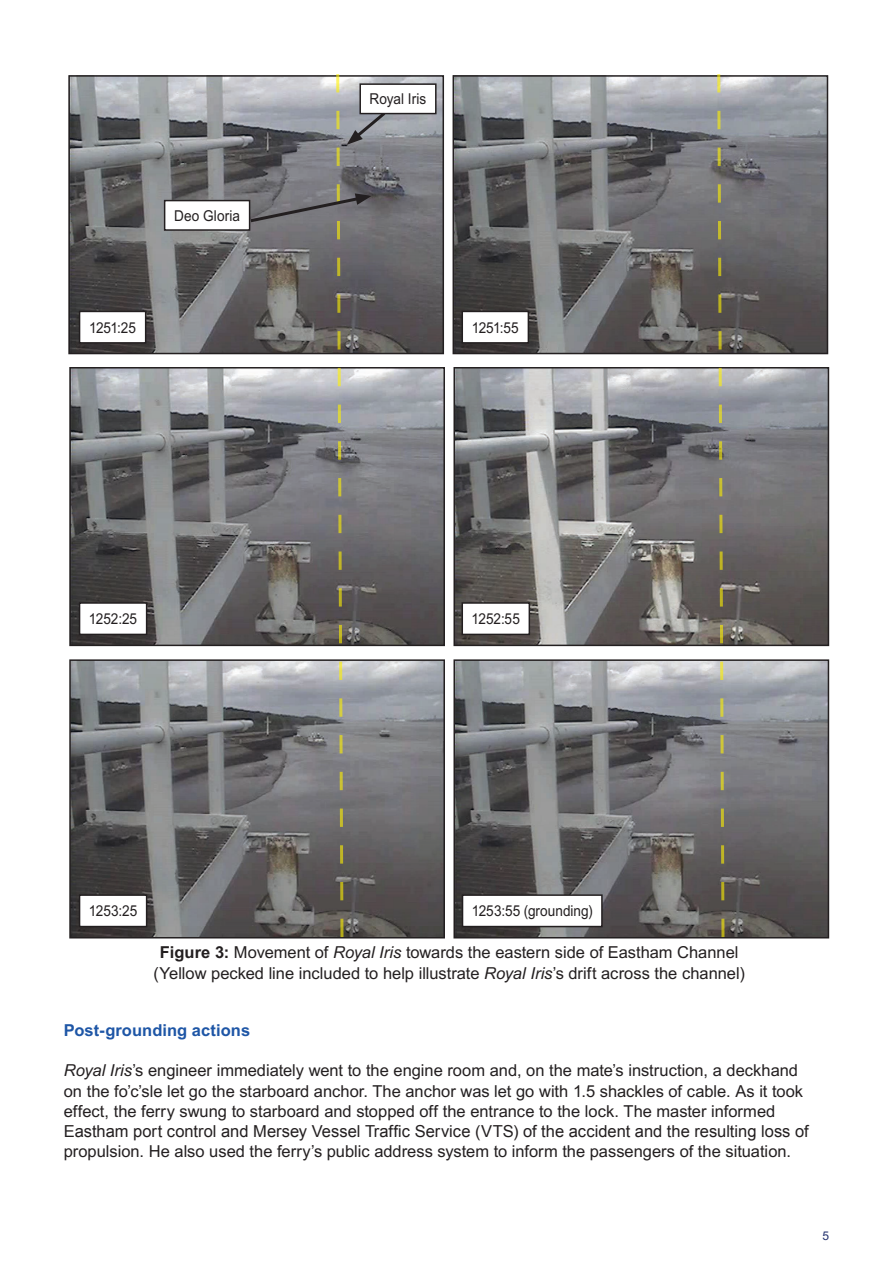
<style>
.page{position:relative;width:893px;height:1263px;background:#fff}
.page>*{position:absolute;margin:0;border:0;box-sizing:border-box;transform-origin:0 0}
._3_0_Main_Body_Text{font:16.5px/20.2px "Arial MT2";color:#231f20}
.Figure_Caption{font:16.5px/21px "Arial MT2";letter-spacing:-.005em;color:#231f20;text-align:center}
._2_1_Sub_Header{font:16.5px "Arial Bold MT2";letter-spacing:.005em;color:#1e56a6}
.Label{font:15px "Arial MT2";color:#231f20;scale:.91 1}
.t1{font:12px "Arial MT2";color:#24326f}
.s1{font-family:"Arial Bold MT2"}
.s2{font-family:"Arial";font-style:italic}
.s3{font-family:"Arial"}
</style>
<div class="page">
<img style="left:71px;top:78px;width:370px;height:273px">
<div style="left:68px;top:75px;width:376px;height:279px;border:2px solid #231f20"></div>
<img style="left:456px;top:78px;width:369px;height:273px">
<div style="left:453px;top:75px;width:375px;height:279px;border:2px solid #231f20"></div>
<img style="left:72px;top:370px;width:370px;height:273px">
<div style="left:69px;top:367px;width:376px;height:279px;border:2px solid #231f20"></div>
<img style="left:456px;top:370px;width:370px;height:273px">
<div style="left:453px;top:367px;width:376px;height:279px;border:2px solid #231f20"></div>
<img style="left:72px;top:662px;width:370px;height:273px">
<div style="left:69px;top:659px;width:376px;height:279px;border:2px solid #231f20"></div>
<img style="left:456px;top:662px;width:370px;height:273px">
<div style="left:453px;top:659px;width:376px;height:279px;border:2px solid #231f20"></div>
<svg style="left:716px;top:74px;width:10px;height:864px;background:#85836f"></svg>
<div style="left:80px;top:311px;width:66px;height:32px;background:#fff"></div>
<div style="left:79px;top:311px;width:67px;height:33px;border:2px solid #231f20"></div>
<div style="left:462px;top:311px;width:66px;height:32px;background:#fff"></div>
<div style="left:461px;top:311px;width:68px;height:33px;border:2px solid #231f20"></div>
<div style="left:80px;top:603px;width:67px;height:31px;background:#fff"></div>
<div style="left:79px;top:602px;width:68px;height:33px;border:2px solid #231f20"></div>
<div style="left:462px;top:603px;width:67px;height:31px;background:#fff"></div>
<div style="left:461px;top:602px;width:69px;height:33px;border:2px solid #231f20"></div>
<div style="left:80px;top:895px;width:67px;height:31px;background:#fff"></div>
<div style="left:79px;top:894px;width:68px;height:33px;border:2px solid #231f20"></div>
<div style="left:462px;top:895px;width:140px;height:31px;background:#fff"></div>
<div style="left:462px;top:894px;width:141px;height:33px;border:2px solid #231f20"></div>
<div style="left:165px;top:201px;width:85px;height:29px;background:#fff"></div>
<div style="left:164px;top:200px;width:86px;height:31px;border:2px solid #231f20"></div>
<svg style="left:247px;top:74px;width:141px;height:864px;background:#7c7b7c"></svg>
<div style="left:360px;top:84px;width:76px;height:30px;background:#fff"></div>
<div style="left:359px;top:83px;width:78px;height:31px;border:2px solid #231f20"></div>
<p class="Label" style="left:174px;top:206px;width:74px">Deo Gloria</p>
<p class="Label" style="left:370px;top:89px;width:64px">Royal Iris</p>
<p class="Label" style="left:89px;top:317px;width:53px">1251:25</p>
<p class="Label" style="left:472px;top:317px;width:53px">1251:55</p>
<p class="Label" style="left:89px;top:609px;width:54px">1252:25</p>
<p class="Label" style="left:472px;top:609px;width:55px">1252:55</p>
<p class="Label" style="left:89px;top:901px;width:55px">1253:25</p>
<p class="Label" style="left:472px;top:901px;width:134px">1253:55 (grounding)</p>
<p class="Figure_Caption" style="left:154px;top:942px;width:593px"><span class="s1">Figure 3:</span> Movement of <span class="s2">Royal Iris</span> towards the eastern side of Eastham Channel (Yellow pecked line included to help illustrate <span class="s2">Royal Iris</span>’s drift across the channel)</p>
<p class="_2_1_Sub_Header" style="left:64px;top:1019px;width:188px">Post-grounding actions</p>
<p class="_3_0_Main_Body_Text" style="left:64px;top:1061px;width:746px"><span class="s2">Royal Iris</span>’s engineer immediately went to the engine room and, on the mate’s instruction, a deckhand on the fo’c’sle let go the starboard anchor. The anchor was let go with 1.5 shackles of cable. As it took effect, the ferry swung to starboard and stopped off the entrance to the lock. The master informed <span class="s3">Eastham port control and Mersey Vessel Traffic Service (VTS) of the accident and the resulting loss of </span>propulsion. He also used the ferry’s public address system to inform the passengers of the situation.</p>
<p class="t1" style="left:822px;top:1228px;width:8px">5</p>
</div>
